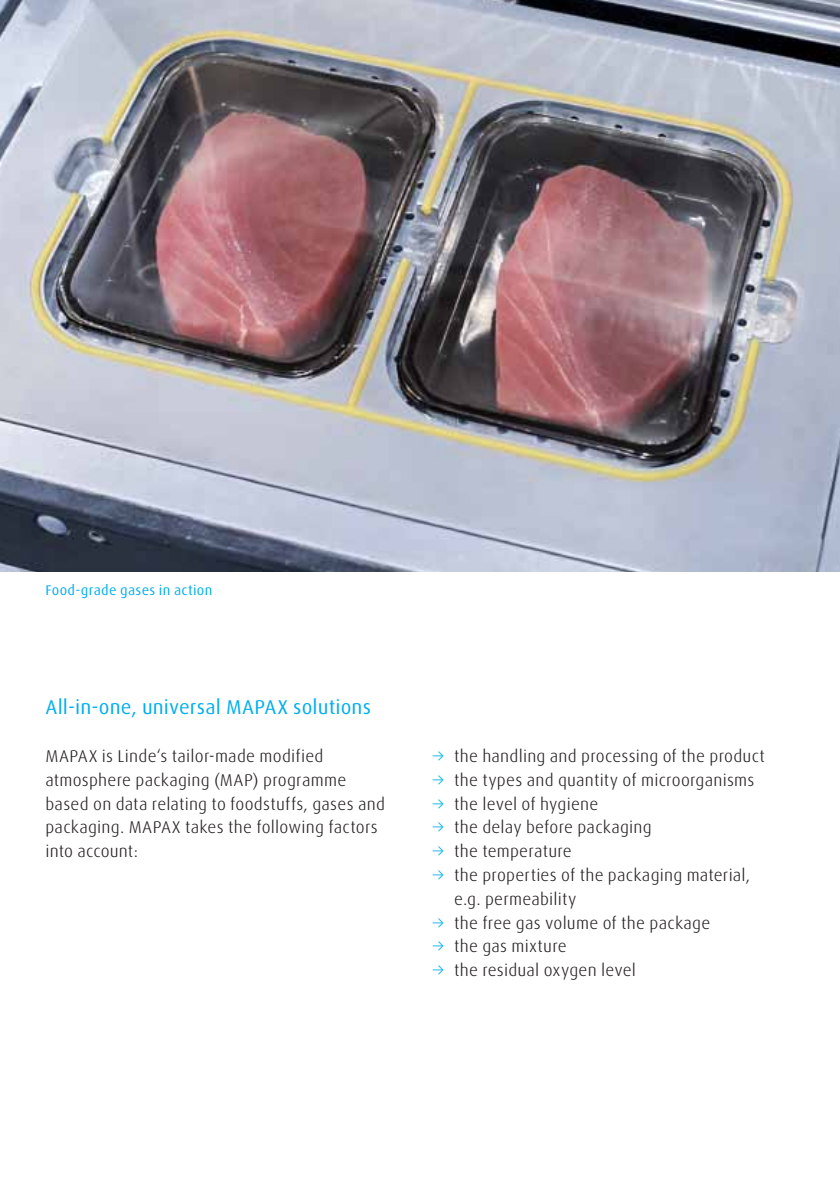
<style>
.page{position:relative;width:840px;height:1191px;background:#fff}
.page>*{position:absolute;margin:0;border:0;box-sizing:border-box;transform-origin:0 0}
.t1{font:20px "Linde Dax Global";letter-spacing:.005em;color:#00aeef}
.t2{font:300 17px/23.8px "Linde Dax Global";letter-spacing:.01em;color:#231f20}
.t3{font:14px "Linde Dax Global";letter-spacing:.02em;color:#00aeef}
.s1{color:#00aeef}
</style>
<div class="page">
<img style="left:0;top:0;width:839px;height:571px">
<p class="t3" style="left:45px;top:582px;width:168px">Food-grade gases in action</p>
<p class="t1" style="left:45px;top:695px;width:327px">All-in-one, universal MAPAX solutions</p>
<p class="t2" style="left:45px;top:744px;width:341px">MAPAX is Linde‘s tailor-made modified atmosphere packaging (MAP) programme based on data relating to foodstuffs, gases and packaging. MAPAX takes the following factors into account:</p>
<p class="t2" style="left:431px;top:744px;width:335px"><span class="s1">→</span> the handling and processing of the product</p>
<p class="t2" style="left:431px;top:768px;width:324px"><span class="s1">→</span> the types and quantity of microorganisms</p>
<p class="t2" style="left:431px;top:791px;width:168px"><span class="s1">→</span> the level of hygiene</p>
<p class="t2" style="left:431px;top:815px;width:222px"><span class="s1">→</span> the delay before packaging</p>
<p class="t2" style="left:431px;top:839px;width:142px"><span class="s1">→</span> the temperature</p>
<p class="t2" style="left:454px;top:863px;width:297px;text-indent:-23px"><span class="s1">→</span> the properties of the packaging material, e.g. permeability</p>
<p class="t2" style="left:431px;top:910px;width:280px"><span class="s1">→</span> the free gas volume of the package</p>
<p class="t2" style="left:431px;top:934px;width:137px"><span class="s1">→</span> the gas mixture</p>
<p class="t2" style="left:431px;top:958px;width:206px"><span class="s1">→</span> the residual oxygen level</p>
</div>
